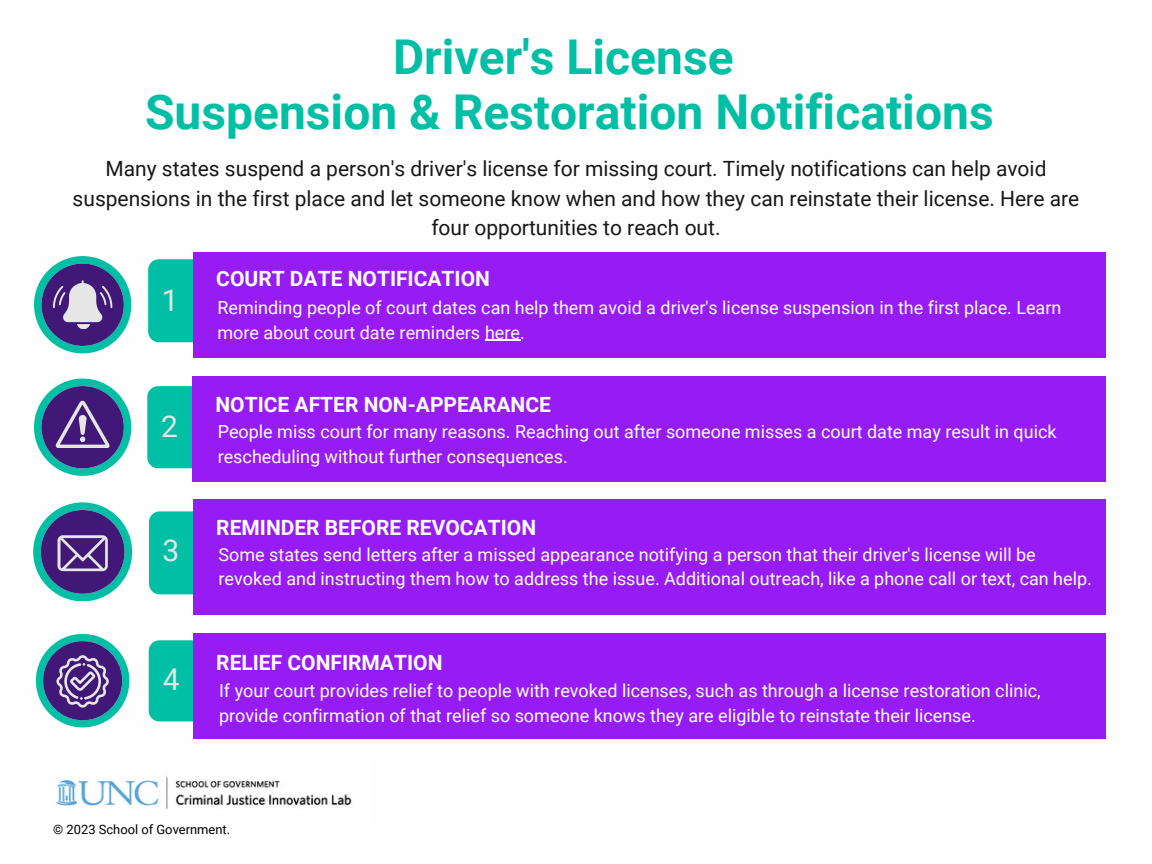
<style>
.page{position:relative;width:1152px;height:864px;background:#fff}
.page>*{position:absolute;margin:0;border:0;box-sizing:border-box;transform-origin:0 0}
.t1{font:700 48px "Roboto";color:#00bfa4}
.t2{font:30px "Roboto";color:#e7e6e6}
.t3{font:21px/29.2px "Roboto";color:#181818;text-align:center}
.t4{font:700 21px "Roboto";color:#fefefe}
.t5{font:18px/24.8px "Roboto";color:#fefefe}
.t6{font:12.9px "Roboto";color:#000}
</style>
<div class="page">
<div style="left:148px;top:259px;width:130px;height:83px;background:#00bfa4;border-radius:11px"></div>
<div style="left:193px;top:252px;width:913px;height:106px;background:#971cf4"></div>
<div style="left:147px;top:386px;width:131px;height:82px;background:#00bfa4;border-radius:11px"></div>
<div style="left:149px;top:640px;width:129px;height:81px;background:#00bfa4;border-radius:11px"></div>
<div style="left:192px;top:376px;width:914px;height:105px;background:#971cf4"></div>
<div style="left:149px;top:511px;width:130px;height:83px;background:#00bfa4;border-radius:11px"></div>
<div style="left:193px;top:499px;width:913px;height:116px;background:#971cf4"></div>
<div style="left:193px;top:633px;width:913px;height:106px;background:#971cf4"></div>
<svg style="left:34px;top:379px;width:97px;height:97px"></svg>
<svg style="left:34px;top:256px;width:97px;height:97px"></svg>
<svg style="left:33px;top:502px;width:99px;height:99px"></svg>
<svg style="left:36px;top:634px;width:93px;height:93px"></svg>
<hr style="left:485px;top:340px;width:35px;height:1px;background:#fefefe">
<img style="left:56px;top:777px;width:296px;height:32px">
<p class="t1" style="left:393px;top:30px;width:342px">Driver's License</p>
<p class="t1" style="left:145px;top:85px;width:850px">Suspension &amp; Restoration Notifications</p>
<p class="t3" style="left:73px;top:155px;width:1008px">Many states suspend a person's driver's license for missing court. Timely notifications can help avoid suspensions in the first place and let someone know when and how they can reinstate their license. Here are four opportunities to reach out.</p>
<p class="t2" style="left:162px;top:283px;width:18px">1</p>
<p class="t2" style="left:161px;top:409px;width:18px">2</p>
<p class="t2" style="left:163px;top:533px;width:18px">3</p>
<p class="t2" style="left:163px;top:662px;width:18px">4</p>
<p class="t4" style="left:216px;top:267px;width:275px">COURT DATE NOTIFICATION</p>
<p class="t5" style="left:217px;top:295px;width:845px">Reminding people of court dates can help them avoid a driver's license suspension in the first place. Learn more about court date reminders here.</p>
<p class="t4" style="left:215px;top:392px;width:337px">NOTICE AFTER NON-APPEARANCE</p>
<p class="t5" style="left:218px;top:419px;width:840px">People miss court for many reasons. Reaching out after someone misses a court date may result in quick rescheduling without further consequences.</p>
<p class="t4" style="left:216px;top:516px;width:321px">REMINDER BEFORE REVOCATION</p>
<p class="t5" style="left:219px;top:542px;width:875px">Some states send letters after a missed appearance notifying a person that their driver's license will be revoked and instructing them how to address the issue. Additional outreach, like a phone call or text, can help.</p>
<p class="t4" style="left:216px;top:650px;width:228px">RELIEF CONFIRMATION</p>
<p class="t5" style="left:219px;top:678px;width:823px">If your court provides relief to people with revoked licenses, such as through a license restoration clinic, provide confirmation of that relief so someone knows they are eligible to reinstate their license.</p>
<p class="t6" style="left:53px;top:822px;width:178px">© 2023 School of Government.</p>
</div>
